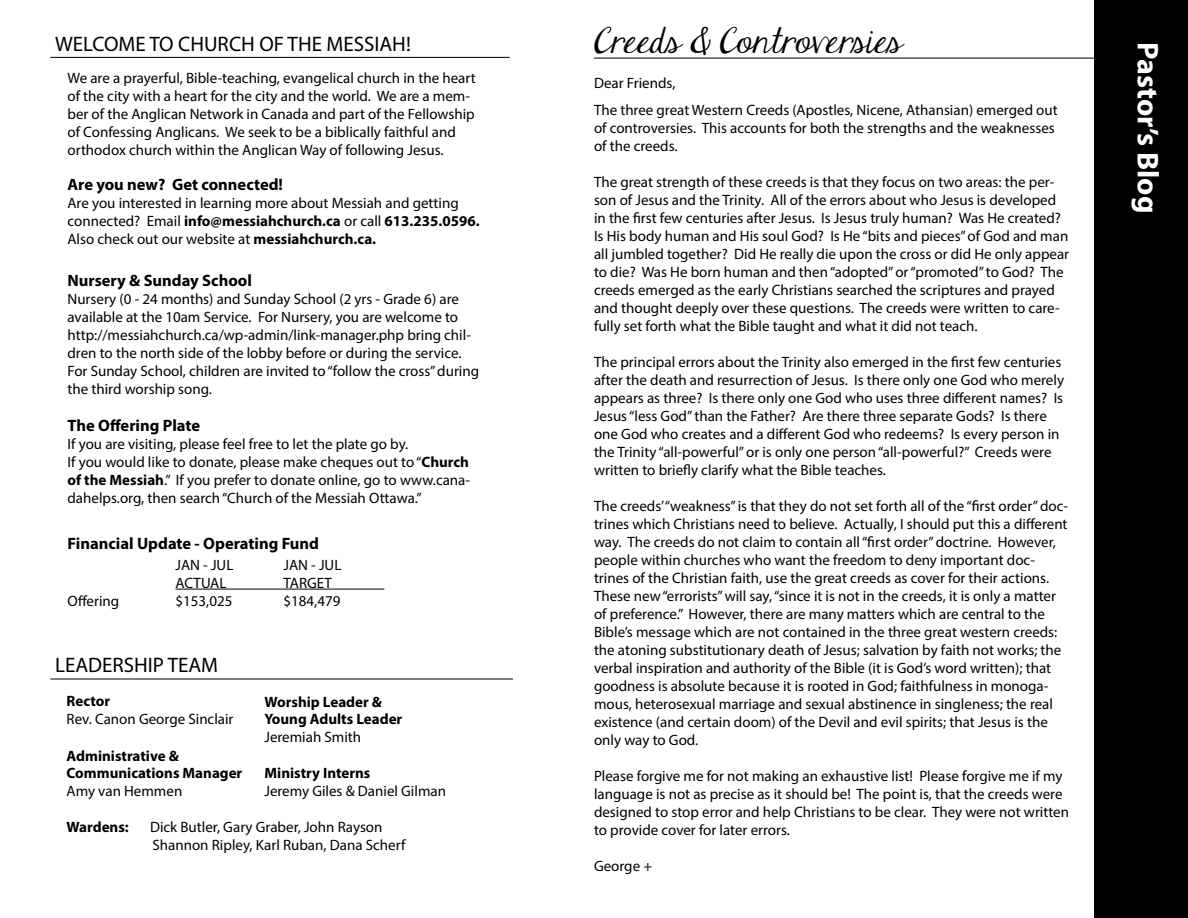
<style>
.page{position:relative;width:1188px;height:918px;background:#fff}
.page>*{position:absolute;margin:0;border:0;box-sizing:border-box;transform-origin:0 0}
.t1{font:30px "Janda Elegant Handwriting";color:#000}
.t2{font:700 30px "Myriad Pro";color:#fff}
.t3{font:21px "Myriad Pro";color:#000}
.t4{font:700 16.5px "Myriad Pro";color:#000}
.t5{font:15px/18px "Myriad Pro";color:#000}
.t6{font:700 15px/16.5px "Myriad Pro";color:#000}
.s1{font-weight:700}
</style>
<div class="page">
<hr style="left:50px;top:679px;width:463px;height:1px;background:#000">
<hr style="left:50px;top:57px;width:460px;height:1px;background:#000">
<hr style="left:176px;top:589px;width:208px;height:1px;background:#000">
<div style="left:1094px;top:0;width:94px;height:918px;background:#000"></div>
<hr style="left:594px;top:58px;width:511px;height:1px;background:#000">
<h2 class="t3" style="left:55px;top:31px;width:357px">WELCOME TO CHURCH OF THE MESSIAH!</h2>
<p class="t5" style="left:68px;top:69px;width:410px">We are a prayerful, Bible-teaching, evangelical church in the heart of the city with a heart for the city and the world. We are a mem&shy;ber of the Anglican Network in Canada and part of the Fellowship of Confessing Anglicans. We seek to be a biblically faithful and orthodox church within the Anglican Way of following Jesus.</p>
<p class="t4" style="left:68px;top:173px;width:217px">Are you new? Get connected!</p>
<p class="t5" style="left:68px;top:193px;width:414px">Are you interested in learning more about Messiah and getting connected? Email <span class="s1">info@messiahchurch.ca</span> or call <span class="s1">613.235.0596.<br></span>Also check out our website at <span class="s1">messiahchurch.ca.</span></p>
<p class="t4" style="left:68px;top:269px;width:186px">Nursery &amp; Sunday School</p>
<p class="t5" style="left:68px;top:289px;width:413px">Nursery (0 - 24 months) and Sunday School (2 yrs - Grade 6) are available at the 10am Service. For Nursery, you are welcome to http://messiahchurch.ca/wp-admin/link-manager.php bring chil&shy;dren to the north side of the lobby before or during the service.<br>For Sunday School, children are invited to “follow the cross” during the third worship song.</p>
<p class="t4" style="left:68px;top:415px;width:134px">The Offering Plate</p>
<p class="t5" style="left:68px;top:435px;width:404px">If you are visiting, please feel free to let the plate go by.<br>If you would like to donate, please make cheques out to “<span class="s1">Church of the Messiah</span>.” If you prefer to donate online, go to www.cana&shy;dahelps.org, then search “Church of the Messiah Ottawa.”</p>
<p class="t4" style="left:68px;top:532px;width:253px">Financial Update - Operating Fund</p>
<p class="t5" style="left:176px;top:555px;width:59px">JAN - JUL</p>
<p class="t5" style="left:284px;top:555px;width:59px">JAN - JUL</p>
<p class="t5" style="left:176px;top:573px;width:52px">ACTUAL</p>
<p class="t5" style="left:284px;top:573px;width:50px">TARGET</p>
<p class="t5" style="left:68px;top:591px;width:53px">Offering</p>
<p class="t5" style="left:176px;top:591px;width:58px">$153,025</p>
<p class="t5" style="left:284px;top:591px;width:58px">$184,479</p>
<h2 class="t3" style="left:55px;top:652px;width:164px">LEADERSHIP TEAM</h2>
<p class="t6" style="left:67px;top:692px;width:45px">Rector</p>
<p class="t5" style="left:67px;top:710px;width:168px">Rev. Canon George Sinclair</p>
<p class="t6" style="left:67px;top:747px;width:177px">Administrative &amp;<br>Communications Manager</p>
<p class="t5" style="left:67px;top:782px;width:117px">Amy van Hemmen</p>
<p class="t6" style="left:264px;top:693px;width:139px">Worship Leader &amp;<br>Young Adults Leader</p>
<p class="t5" style="left:264px;top:728px;width:98px">Jeremiah Smith</p>
<p class="t6" style="left:264px;top:764px;width:108px">Ministry Interns</p>
<p class="t5" style="left:264px;top:782px;width:183px">Jeremy Giles &amp; Daniel Gilman</p>
<p class="t6" style="left:67px;top:818px;width:64px">Wardens:</p>
<p class="t5" style="left:150px;top:818px;width:257px">Dick Butler, Gary Graber, John Rayson<br>Shannon Ripley, Karl Ruban, Dana Scherf</p>
<h1 class="t1" style="left:594px;top:19px;width:309px">Creeds &amp; Controversies</h1>
<p class="t5" style="left:594px;top:70px;width:465px;line-height:27px">Dear Friends,<br>The three great Western Creeds (Apostles, Nicene, Athansian) emerged out</p>
<p class="t5" style="left:594px;top:119px;width:462px">of controversies. This accounts for both the strengths and the weaknesses of the creeds.</p>
<p class="t5" style="left:594px;top:173px;width:477px">The great strength of these creeds is that they focus on two areas: the per&shy;son of Jesus and the Trinity. All of the errors about who Jesus is developed in the first few centuries after Jesus. Is Jesus truly human? Was He created?<br>Is His body human and His soul God? Is He “bits and pieces” of God and man all jumbled together? Did He really die upon the cross or did He only appear to die? Was He born human and then “adopted” or “promoted” to God? The creeds emerged as the early Christians searched the scriptures and prayed and thought deeply over these questions. The creeds were written to care&shy;fully set forth what the Bible taught and what it did not teach.</p>
<p class="t5" style="left:594px;top:353px;width:472px">The principal errors about the Trinity also emerged in the first few centuries after the death and resurrection of Jesus. Is there only one God who merely appears as three? Is there only one God who uses three different names? Is Jesus “less God” than the Father? Are there three separate Gods? Is there one God who creates and a different God who redeems? Is every person in the Trinity “all-powerful” or is only one person “all-powerful?” Creeds were written to briefly clarify what the Bible teaches.</p>
<p class="t5" style="left:594px;top:497px;width:476px">The creeds’“weakness” is that they do not set forth all of the “first order” doc&shy;trines which Christians need to believe. Actually, I should put this a different way. The creeds do not claim to contain all “first order” doctrine. However, people within churches who want the freedom to deny important doc&shy;trines of the Christian faith, use the great creeds as cover for their actions.<br>These new “errorists” will say, “since it is not in the creeds, it is only a matter of preference.” However, there are many matters which are central to the Bible’s message which are not contained in the three great western creeds: the atoning substitutionary death of Jesus; salvation by faith not works; the verbal inspiration and authority of the Bible (it is God’s word written); that goodness is absolute because it is rooted in God; faithfulness in monoga&shy;mous, heterosexual marriage and sexual abstinence in singleness; the real existence (and certain doom) of the Devil and evil spirits; that Jesus is the only way to God.</p>
<p class="t5" style="left:594px;top:767px;width:477px">Please forgive me for not making an exhaustive list! Please forgive me if my language is not as precise as it should be! The point is, that the creeds were designed to stop error and help Christians to be clear. They were not written to provide cover for later errors.</p>
<p class="t5" style="left:594px;top:857px;width:60px">George +</p>
<h1 class="t2" style="left:1167px;top:42px;width:173px;rotate:90deg">Pastor’s Blog</h1>
</div>
